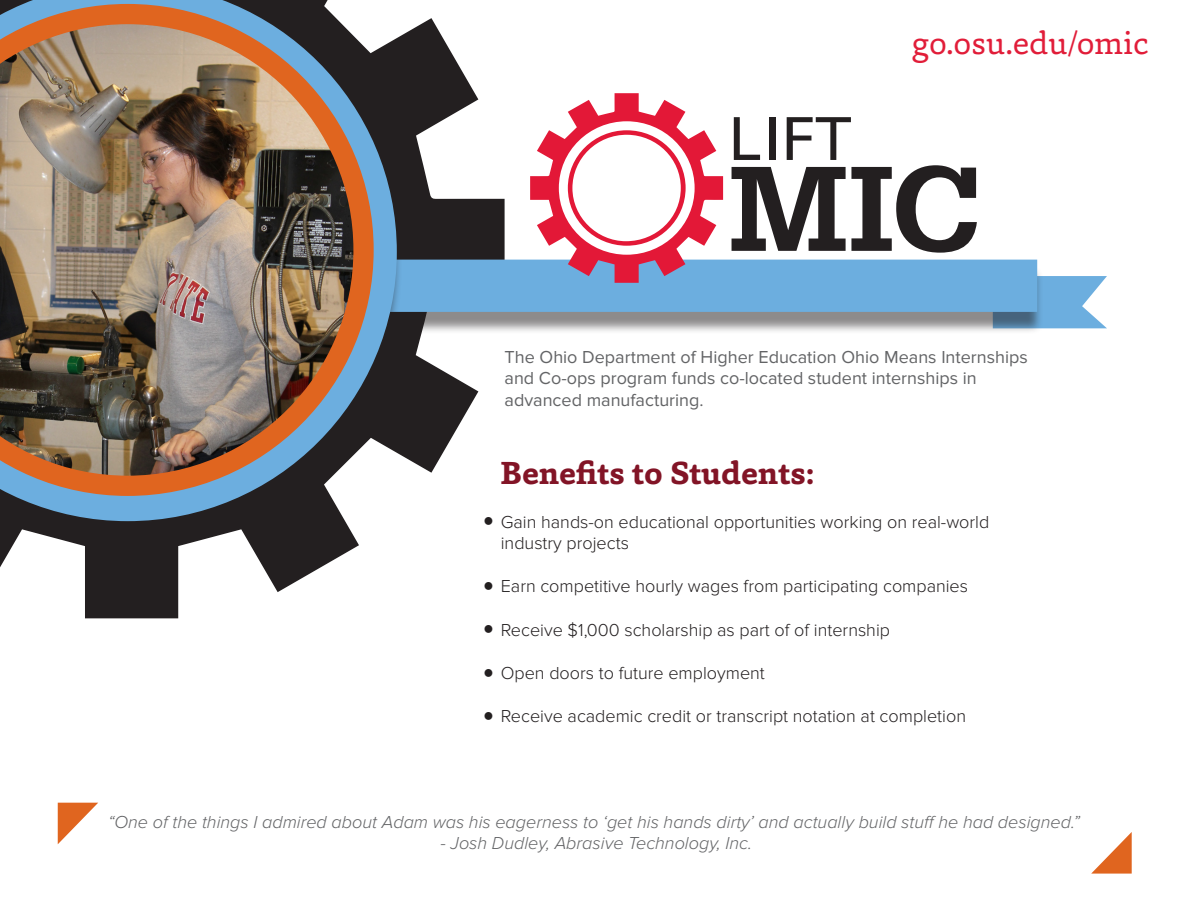
<style>
.page{position:relative;width:1188px;height:918px;background:#fff}
.page>*{position:absolute;margin:0;border:0;box-sizing:border-box;transform-origin:0 0}
.t1{font:700 128.55px "Serifa BT";color:#231f20}
.t2{font:59.25px "Univers LT Std";color:#231f20}
.t3{font:700 32.55px "Capita";color:#821426}
.t4{font:32.55px "Capita";color:#e11d39}
.t5{font:300 18px "Proxima Nova";color:#231f20}
.t6{font:italic 300 18px "Proxima Nova";color:#636466}
.t7{font:18px/21.6px "Proxima Nova";color:#636466}
.s1{font-family:"Helvetica";font-weight:400}
</style>
<div class="page">
<svg style="left:1043px;top:276px;width:64px;height:52px"></svg>
<svg style="left:0;top:18px;width:505px;height:600px"></svg>
<div style="left:307px;top:266px;width:736px;height:69px;background:#231f20;opacity:.52"></div>
<div style="left:318px;top:260px;width:719px;height:52px;background:#6caedf"></div>
<div style="left:0;top:0;width:402px;height:544px;background:#231f20;opacity:.52"></div>
<svg style="left:0;top:0;width:397px;height:521px"></svg>
<img style="left:0;top:4px;width:374px;height:492px">
<svg style="left:530px;top:93px;width:193px;height:190px"></svg>
<div style="left:559px;top:121px;width:136px;height:134px;border:9px solid #fff;border-radius:50%"></div>
<svg style="left:1091px;top:832px;width:41px;height:42px"></svg>
<svg style="left:58px;top:803px;width:40px;height:41px"></svg>
<h2 class="t2" style="left:728px;top:104px;width:125px">LIFT</h2>
<p class="t4" style="left:912px;top:22px;width:238px">go.osu.edu/omic</p>
<h1 class="t1" style="left:728px;top:129px;width:254px">MIC</h1>
<p class="t7" style="left:505px;top:346px;width:525px">The Ohio Department of Higher Education Ohio Means Internships and Co-ops program funds co-located student internships in advanced manufacturing.</p>
<p class="t3" style="left:501px;top:452px;width:315px">Benefits to Students:</p>
<p class="t5" style="left:483px;top:511px;width:508px"><span class="s1">●</span> Gain hands-on educational opportunities working on real-world</p>
<p class="t5" style="left:501px;top:533px;width:130px">industry projects</p>
<p class="t5" style="left:483px;top:576px;width:487px"><span class="s1">●</span> Earn competitive hourly wages from participating companies</p>
<p class="t5" style="left:483px;top:619px;width:409px"><span class="s1">●</span> Receive $1,000 scholarship as part of of internship</p>
<p class="t5" style="left:483px;top:662px;width:283px"><span class="s1">●</span> Open doors to future employment</p>
<p class="t5" style="left:483px;top:706px;width:485px"><span class="s1">●</span> Receive academic credit or transcript notation at completion</p>
<p class="t6" style="left:108px;top:812px;width:974px">“One of the things I admired about Adam was his eagerness to ‘get his hands dirty’ and actually build stuff he had designed.”</p>
<p class="t6" style="left:441px;top:833px;width:313px">- Josh Dudley, Abrasive Technology, Inc.</p>
</div>
